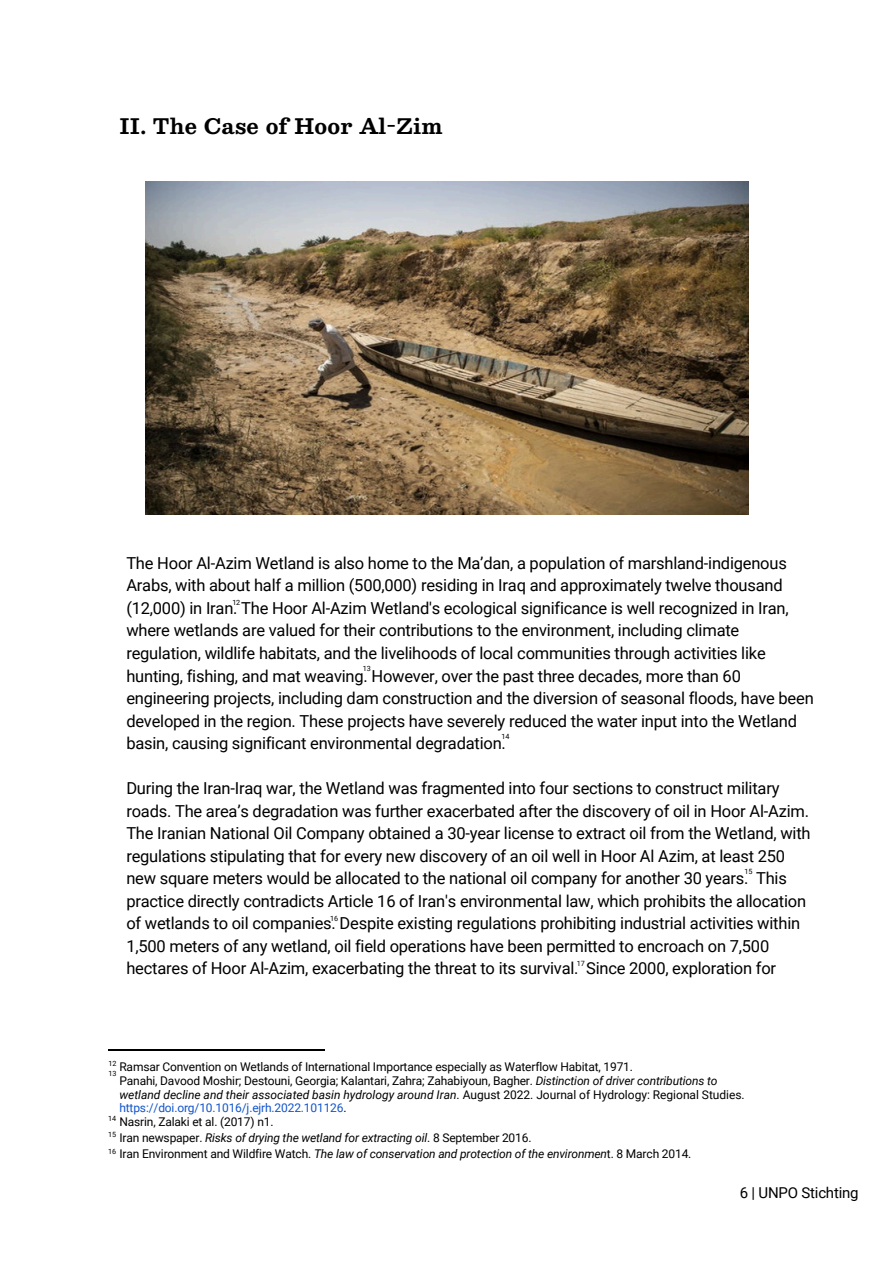
<style>
.page{position:relative;width:894px;height:1264px;background:#fff}
.page>*{position:absolute;margin:0;border:0;box-sizing:border-box;transform-origin:0 0}
.t1{font:700 21px "Besley";letter-spacing:.01em;color:#000}
.t2{font:16.5px/22.5px "Roboto";letter-spacing:-.01em;color:#000}
.t3{font:15px "Roboto";letter-spacing:-.01em;color:#000}
.t4{font:12px/13.5px "Roboto";letter-spacing:-.01em;color:#000}
.t5{font:7.2px "Roboto";letter-spacing:-.015em;color:#000}
.s1{font-style:italic}
.s2{color:#15c}
</style>
<div class="page">
<hr style="left:108px;top:1049px;width:216px;height:1px;background:#000">
<img style="left:146px;top:181px;width:601px;height:333px">
<p class="t1" style="left:119px;top:108px;width:324px">II. The Case of Hoor Al-Zim</p>
<h2 class="t2" style="left:126px;top:552px;width:688px">The Hoor Al-Azim Wetland is also home to the Ma’dan, a population of marshland-indigenous Arabs, with about half a million (500,000) residing in Iraq and approximately twelve thousand (12,000) in Iran. The Hoor Al-Azim Wetland's ecological significance is well recognized in Iran, where wetlands are valued for their contributions to the environment, including climate regulation, wildlife habitats, and the livelihoods of local communities through activities like hunting, fishing, and mat weaving. However, over the past three decades, more than 60 engineering projects, including dam construction and the diversion of seasonal floods, have been developed in the region. These projects have severely reduced the water input into the Wetland basin, causing significant environmental degradation.</h2>
<h2 class="t2" style="left:126px;top:777px;width:685px">During the Iran-Iraq war, the Wetland was fragmented into four sections to construct military roads. The area’s degradation was further exacerbated after the discovery of oil in Hoor Al-Azim.<br>The Iranian National Oil Company obtained a 30-year license to extract oil from the Wetland, with regulations stipulating that for every new discovery of an oil well in Hoor Al Azim, at least 250 new square meters would be allocated to the national oil company for another 30 years. This practice directly contradicts Article 16 of Iran's environmental law, which prohibits the allocation of wetlands to oil companies. Despite existing regulations prohibiting industrial activities within 1,500 meters of any wetland, oil field operations have been permitted to encroach on 7,500 hectares of Hoor Al-Azim, exacerbating the threat to its survival. Since 2000, exploration for</h2>
<p class="t5" style="left:232px;top:598px;width:9px">12</p>
<p class="t5" style="left:363px;top:664px;width:9px">13</p>
<p class="t5" style="left:501px;top:732px;width:9px">14</p>
<h3 class="t5" style="left:744px;top:867px;width:9px">15</h3>
<h3 class="t5" style="left:330px;top:913px;width:9px">16</h3>
<h3 class="t5" style="left:576px;top:959px;width:9px">17</h3>
<p class="t5" style="left:108px;top:1059px;width:9px">12</p>
<p class="t5" style="left:108px;top:1069px;width:9px">13</p>
<p class="t4" style="left:119px;top:1060px;width:515px">Ramsar Convention on Wetlands of International Importance especially as Waterflow Habitat, 1971.</p>
<p class="t4" style="left:119px;top:1074px;width:626px">Panahi, Davood Moshir; Destouni, Georgia; Kalantari, Zahra; Zahabiyoun, Bagher. <span class="s1">Distinction of driver contributions to wetland decline and their associated basin hydrology around Iran</span>. August 2022. Journal of Hydrology: Regional Studies. <span class="s2">https://doi.org/10.1016/j.ejrh.2022.101126</span>.</p>
<p class="t5" style="left:108px;top:1113px;width:9px">14</p>
<p class="t5" style="left:108px;top:1130px;width:9px">15</p>
<p class="t5" style="left:108px;top:1147px;width:9px">16</p>
<p class="t4" style="left:119px;top:1113px;width:573px;line-height:16px">Nasrin, Zalaki et al. (2017) n1.<br>Iran newspaper. <span class="s1">Risks of drying the wetland for extracting oil</span>. 8 September 2016.<br>Iran Environment and Wildfire Watch. <span class="s1">The law of conservation and protection of the environmen</span>t. 8 March 2014.</p>
<h2 class="t3" style="left:739px;top:1183px;width:120px">6 | UNPO Stichting</h2>
</div>
